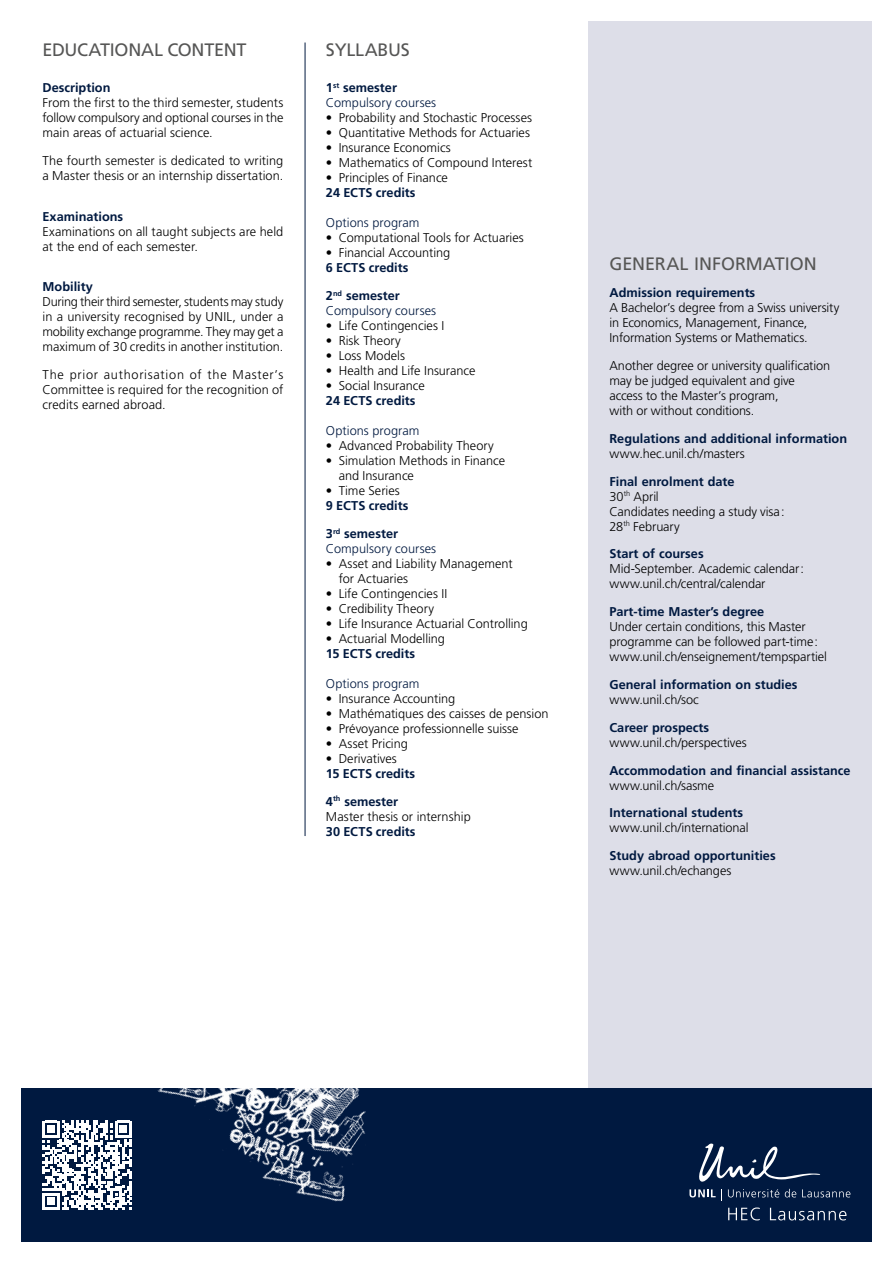
<style>
.page{position:relative;width:893px;height:1263px;background:#fff}
.page>*{position:absolute;margin:0;border:0;box-sizing:border-box;transform-origin:0 0}
.Sous-titre_1_orange{font:18px "Frutiger LT Std";letter-spacing:-.015em;color:#565655}
.Sous-titre_2{font:18px "Frutiger LT Std";color:#565655}
.Texte_courant{font:300 12.75px/15px "Frutiger LT Std";color:#000}
.Texte_courant_justif{font:300 12.75px/15px "Frutiger LT Std";letter-spacing:-.01em;color:#000}
.Sous-titre_2-2{font:700 12.75px "Frutiger LT Std";color:#001940}
.Texte_courant-2{font:300 12.75px "Frutiger LT Std";letter-spacing:.005em;color:#001940}
.Texte_courant_justif-2{font:700 12.75px "Frutiger LT Std";color:#001940}
</style>
<div class="page">
<div style="left:588px;top:21px;width:284px;height:1068px;background:#dddee8"></div>
<hr style="left:305px;top:43px;width:1px;height:793px;background:#001940">
<div style="left:21px;top:1089px;width:851px;height:153px;background:#001940"></div>
<img style="left:128px;top:1088px;width:293px;height:114px">
<svg style="left:699px;top:1143px;width:122px;height:39px"></svg>
<svg style="left:689px;top:1189px;width:33px;height:11px"></svg>
<svg style="left:728px;top:1189px;width:51px;height:8px"></svg>
<svg style="left:785px;top:1189px;width:11px;height:8px"></svg>
<svg style="left:802px;top:1189px;width:48px;height:8px"></svg>
<svg style="left:728px;top:1207px;width:32px;height:13px"></svg>
<svg style="left:770px;top:1208px;width:76px;height:12px"></svg>
<svg style="left:43px;top:1120px;width:89px;height:90px"></svg>
<p class="Sous-titre_1_orange" style="left:43px;top:39px;width:205px">EDUCATIONAL CONTENT</p>
<p class="Sous-titre_2-2" style="left:43px;top:80px;width:69px">Description</p>
<p class="Texte_courant" style="left:43px;top:96px;width:242px;text-align:justify">From the first to the third semester, students follow compulsory and optional courses in the main areas of actuarial science.</p>
<p class="Texte_courant" style="left:43px;top:153px;width:242px">The fourth semester is dedicated to writing a Master thesis or an internship dissertation.</p>
<p class="Sous-titre_2-2" style="left:43px;top:209px;width:82px">Examinations</p>
<p class="Texte_courant" style="left:43px;top:224px;width:242px">Examinations on all taught subjects are held at the end of each semester.</p>
<p class="Sous-titre_2-2" style="left:43px;top:279px;width:52px">Mobility</p>
<p class="Texte_courant" style="left:43px;top:294px;width:242px;text-align:justify">During their third semester, students may study in a university recognised by UNIL, under a mobility exchange programme. They may get a maximum of 30 credits in another institution.</p>
<p class="Texte_courant" style="left:43px;top:367px;width:242px;text-align:justify">The prior authorisation of the Master’s Committee is required for the recognition of credits earned abroad.</p>
<p class="Sous-titre_1_orange" style="left:326px;top:39px;width:85px">SYLLABUS</p>
<p class="Sous-titre_2-2" style="left:326px;top:80px;width:73px">1<sup>st</sup> semester</p>
<p class="Texte_courant-2" style="left:326px;top:96px;width:112px">Compulsory courses</p>
<p class="Texte_courant" style="left:326px;top:111px;width:208px">• Probability and Stochastic Processes</p>
<p class="Texte_courant" style="left:326px;top:126px;width:206px">• Quantitative Methods for Actuaries</p>
<p class="Texte_courant" style="left:326px;top:141px;width:126px">• Insurance Economics</p>
<p class="Texte_courant" style="left:326px;top:156px;width:208px">• Mathematics of Compound Interest</p>
<p class="Texte_courant" style="left:326px;top:171px;width:124px">• Principles of Finance</p>
<p class="Texte_courant_justif-2" style="left:326px;top:185px;width:91px">24 ECTS credits</p>
<p class="Texte_courant-2" style="left:326px;top:216px;width:95px">Options program</p>
<p class="Texte_courant" style="left:326px;top:231px;width:199px">• Computational Tools for Actuaries</p>
<p class="Texte_courant" style="left:326px;top:246px;width:126px">• Financial Accounting</p>
<p class="Texte_courant_justif-2" style="left:326px;top:260px;width:84px">6 ECTS credits</p>
<p class="Sous-titre_2-2" style="left:326px;top:288px;width:75px">2<sup>nd</sup> semester</p>
<p class="Texte_courant-2" style="left:326px;top:303px;width:112px">Compulsory courses</p>
<p class="Texte_courant" style="left:326px;top:318px;width:120px">• Life Contingencies I</p>
<p class="Texte_courant" style="left:326px;top:333px;width:76px">• Risk Theory</p>
<p class="Texte_courant" style="left:326px;top:348px;width:81px">• Loss Models</p>
<p class="Texte_courant" style="left:326px;top:363px;width:151px">• Health and Life Insurance</p>
<p class="Texte_courant" style="left:326px;top:378px;width:100px">• Social Insurance</p>
<p class="Texte_courant_justif-2" style="left:326px;top:393px;width:91px">24 ECTS credits</p>
<p class="Texte_courant-2" style="left:326px;top:423px;width:95px">Options program</p>
<p class="Texte_courant" style="left:326px;top:438px;width:169px">• Advanced Probability Theory</p>
<p class="Texte_courant" style="left:339px;top:453px;width:168px;text-indent:-13px">• Simulation Methods in Finance and Insurance</p>
<p class="Texte_courant" style="left:326px;top:483px;width:75px">• Time Series</p>
<p class="Texte_courant_justif-2" style="left:326px;top:498px;width:84px">9 ECTS credits</p>
<p class="Sous-titre_2-2" style="left:326px;top:526px;width:74px">3<sup>rd</sup> semester</p>
<p class="Texte_courant-2" style="left:326px;top:541px;width:112px">Compulsory courses</p>
<p class="Texte_courant" style="left:339px;top:556px;width:176px;text-indent:-13px">• Asset and Liability Management for Actuaries</p>
<p class="Texte_courant" style="left:326px;top:586px;width:123px">• Life Contingencies II</p>
<p class="Texte_courant" style="left:326px;top:601px;width:110px">• Credibility Theory</p>
<p class="Texte_courant" style="left:326px;top:616px;width:203px">• Life Insurance Actuarial Controlling</p>
<p class="Texte_courant" style="left:326px;top:631px;width:121px">• Actuarial Modelling</p>
<p class="Texte_courant_justif-2" style="left:326px;top:646px;width:91px">15 ECTS credits</p>
<p class="Texte_courant-2" style="left:326px;top:676px;width:95px">Options program</p>
<p class="Texte_courant" style="left:326px;top:691px;width:131px">• Insurance Accounting</p>
<p class="Texte_courant" style="left:326px;top:706px;width:224px">• Mathématiques des caisses de pension</p>
<p class="Texte_courant" style="left:326px;top:721px;width:194px">• Prévoyance professionnelle suisse</p>
<p class="Texte_courant" style="left:326px;top:736px;width:83px">• Asset Pricing</p>
<p class="Texte_courant" style="left:326px;top:751px;width:72px">• Derivatives</p>
<p class="Texte_courant_justif-2" style="left:326px;top:766px;width:91px">15 ECTS credits</p>
<p class="Sous-titre_2-2" style="left:326px;top:794px;width:74px">4<sup>th</sup> semester</p>
<p class="Texte_courant" style="left:326px;top:809px;width:146px">Master thesis or internship</p>
<p class="Texte_courant_justif-2" style="left:326px;top:824px;width:91px">30 ECTS credits</p>
<p class="Sous-titre_2" style="left:609px;top:253px;width:209px">GENERAL INFORMATION</p>
<p class="Sous-titre_2-2" style="left:609px;top:285px;width:147px">Admission requirements</p>
<p class="Texte_courant_justif" style="left:609px;top:301px;width:231px">A Bachelor’s degree from a Swiss university in Economics, Management, Finance,<br>Information Systems or Mathematics.</p>
<p class="Texte_courant_justif" style="left:609px;top:358px;width:222px">Another degree or university qualification may be judged equivalent and give access to the Master’s program,<br>with or without conditions.</p>
<p class="Sous-titre_2-2" style="left:609px;top:431px;width:239px">Regulations and additional information</p>
<p class="Texte_courant_justif" style="left:609px;top:446px;width:137px">www.hec.unil.ch/masters</p>
<p class="Sous-titre_2-2" style="left:609px;top:474px;width:127px">Final enrolment date</p>
<p class="Texte_courant_justif" style="left:609px;top:489px;width:51px">30<sup>th</sup> April</p>
<p class="Texte_courant_justif" style="left:609px;top:504px;width:177px">Candidates needing a study visa:<br>28<sup>th</sup> February</p>
<p class="Sous-titre_2-2" style="left:609px;top:546px;width:96px">Start of courses</p>
<p class="Texte_courant_justif" style="left:609px;top:562px;width:196px">Mid-September. Academic calendar:</p>
<p class="Texte_courant_justif" style="left:609px;top:577px;width:158px">www.unil.ch/central/calendar</p>
<p class="Sous-titre_2-2" style="left:609px;top:604px;width:156px">Part-time Master’s degree</p>
<p class="Texte_courant_justif" style="left:609px;top:619px;width:210px">Under certain conditions, this Master programme can be followed part-time:</p>
<p class="Texte_courant_justif" style="left:609px;top:649px;width:219px">www.unil.ch/enseignement/tempspartiel</p>
<p class="Sous-titre_2-2" style="left:609px;top:677px;width:190px">General information on studies</p>
<p class="Texte_courant_justif" style="left:609px;top:692px;width:91px">www.unil.ch/soc</p>
<p class="Sous-titre_2-2" style="left:609px;top:720px;width:101px">Career prospects</p>
<p class="Texte_courant_justif" style="left:609px;top:735px;width:139px">www.unil.ch/perspectives</p>
<p class="Sous-titre_2-2" style="left:609px;top:762px;width:242px">Accommodation and financial assistance</p>
<p class="Texte_courant_justif" style="left:609px;top:778px;width:106px">www.unil.ch/sasme</p>
<p class="Sous-titre_2-2" style="left:609px;top:805px;width:135px">International students</p>
<p class="Texte_courant_justif" style="left:609px;top:820px;width:141px">www.unil.ch/international</p>
<p class="Sous-titre_2-2" style="left:609px;top:848px;width:168px">Study abroad opportunities</p>
<p class="Texte_courant_justif" style="left:609px;top:863px;width:123px">www.unil.ch/echanges</p>
</div>
